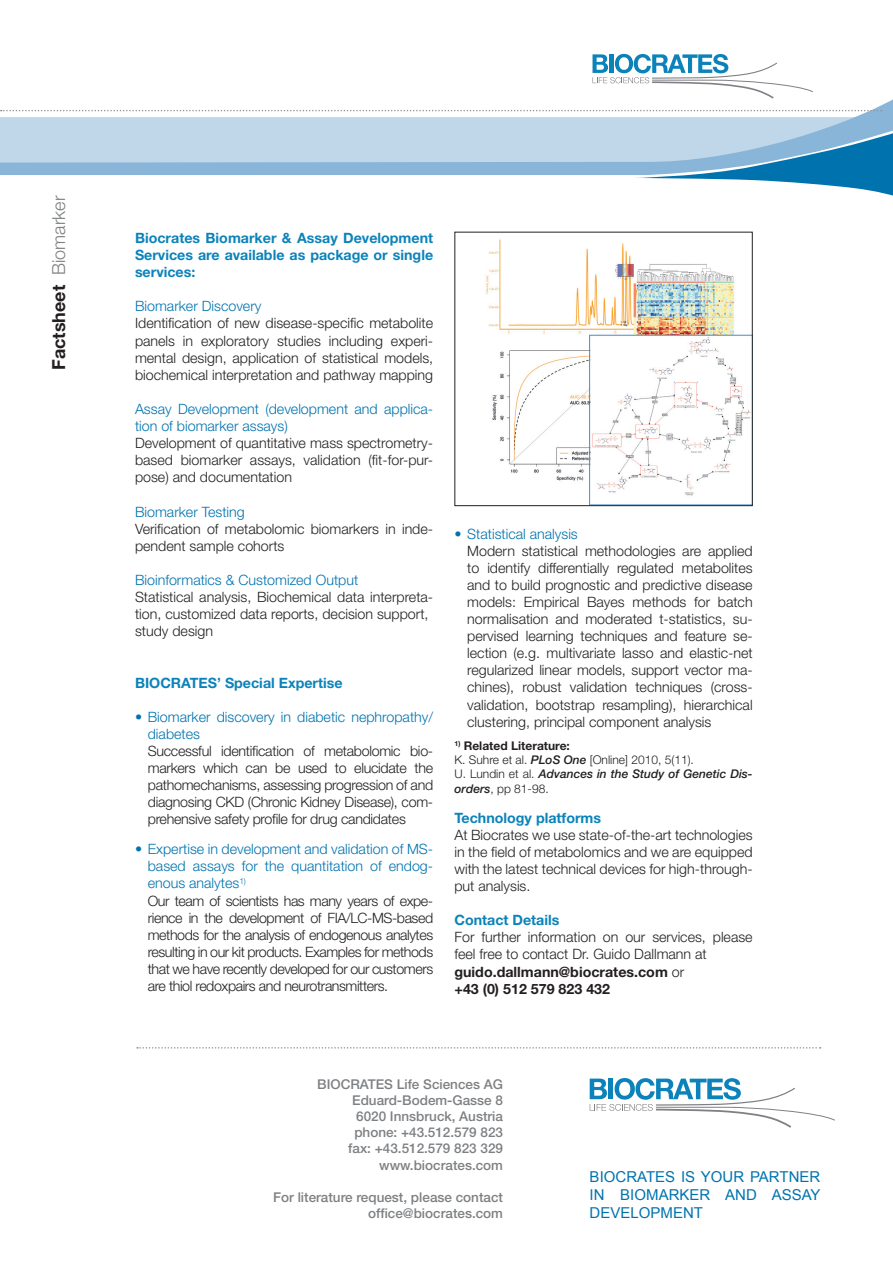
<style>
.page{position:relative;width:893px;height:1263px;background:#fff}
.page>*{position:absolute;margin:0;border:0;box-sizing:border-box;transform-origin:0 0}
.t1{font:700 18px "Helvetica Neue LT";color:#231f20}
.t2{font:15px/18px "Arial";color:#0073ae;text-align:justify}
.t3{font:300 14.25px/17.1px "Helvetica Neue LT";color:#231f20;text-align:justify}
.t4{font:300 14.25px/17.1px "Helvetica Neue LT";letter-spacing:-.03em;color:#231f20}
.t5{font:300 14.25px/17.1px "Helvetica Neue LT";color:#0073ae}
.t6{font:700 14.25px/17.1px "Helvetica Neue LT";color:#0b83ba;text-align:justify}
.t7{font:500 13.5px/16.2px "Helvetica Neue LT";color:#7e8083;text-align:right}
.t8{font:300 12px/14.4px "Helvetica Neue LT";color:#231f20}
.s1{font-weight:300;color:#7e8083}
.s2{color:#0073ae}
.s3{font-weight:700}
.s4{font-weight:500;font-style:italic}
</style>
<div class="page">
<svg style="left:592px;top:54px;width:221px;height:45px"></svg>
<svg style="left:0;top:99px;width:893px;height:18px"></svg>
<svg style="left:0;top:117px;width:893px;height:79px"></svg>
<svg style="left:1px;top:110px;width:881px;height:1px"></svg>
<svg style="left:590px;top:1078px;width:245px;height:50px"></svg>
<img style="left:486px;top:239px;width:265px;height:265px">
<div style="left:454px;top:232px;width:299px;height:274px;border:1px solid #231f20"></div>
<svg style="left:137px;top:1047px;width:684px;height:1px"></svg>
<p class="t1" style="left:48px;top:370px;width:176px;rotate:-90deg">Factsheet <span class="s1">Biomarker</span></p>
<p class="t6" style="left:135px;top:229px;width:300px">Biocrates Biomarker &amp; Assay Development Services are available as package or single services:</p>
<p class="t5" style="left:135px;top:297px;width:128px">Biomarker Discovery</p>
<p class="t3" style="left:135px;top:314px;width:300px">Identification of new disease-specific metabolite panels in exploratory studies including experi&shy;mental design, application of statistical models, biochemical interpretation and pathway mapping</p>
<p class="t5" style="left:135px;top:400px;width:300px">Assay Development (development and applica&shy;tion of biomarker assays)</p>
<p class="t3" style="left:135px;top:434px;width:300px">Development of quantitative mass spectrometry&shy;based biomarker assays, validation (fit-for-pur&shy;pose) and documentation</p>
<p class="t5" style="left:135px;top:503px;width:111px">Biomarker Testing</p>
<p class="t3" style="left:135px;top:520px;width:300px">Verification of metabolomic biomarkers in inde&shy;pendent sample cohorts</p>
<p class="t5" style="left:135px;top:571px;width:225px">Bioinformatics &amp; Customized Output</p>
<p class="t3" style="left:135px;top:588px;width:300px;text-align:left">Statistical analysis, Biochemical data interpreta&shy;tion, customized data reports, decision support, study design</p>
<p class="t6" style="left:135px;top:674px;width:209px">BIOCRATES’ Special Expertise</p>
<p class="t5" style="left:148px;top:708px;width:287px;text-indent:-13px">• Biomarker discovery in diabetic nephropathy/ diabetes</p>
<p class="t3" style="left:148px;top:742px;width:287px">Successful identification of metabolomic bio&shy;markers which can be used to elucidate the pathomechanisms, assessing progression of and diagnosing CKD (Chronic Kidney Disease), com&shy;prehensive safety profile for drug candidates</p>
<p class="t4" style="left:148px;top:840px;width:287px;text-indent:-13px"><span class="s2">• Expertise in development and validation of MS&shy;based assays for the quantitation of endog&shy;enous analytes</span><sup>1)<br></sup>Our team of scientists has many years of expe&shy;rience in the development of FIA/LC-MS-based methods for the analysis of endogenous analytes resulting in our kit products. Examples for methods that we have recently developed for our customers are thiol redoxpairs and neurotransmitters.</p>
<p class="t5" style="left:454px;top:525px;width:125px">• Statistical analysis</p>
<p class="t3" style="left:467px;top:542px;width:287px">Modern statistical methodologies are applied to identify differentially regulated metabolites and to build prognostic and predictive disease models: Empirical Bayes methods for batch normalisation and moderated t-statistics, su&shy;pervised learning techniques and feature se&shy;lection (e.g. multivariate lasso and elastic-net regularized linear models, support vector ma&shy;chines), robust validation techniques (cross&shy;validation, bootstrap resampling), hierarchical clustering, principal component analysis</p>
<p class="t8" style="left:454px;top:738px;width:300px"><sup>1)</sup> <span class="s3">Related Literature:<br></span>K. Suhre et al. <span class="s4">PLoS One</span> [Online] 2010, 5(11).<br>U. Lundin et al. <span class="s4">Advances in the Study of Genetic Dis&shy;orders</span>, pp 81-98.</p>
<p class="t6" style="left:454px;top:809px;width:148px">Technology platforms</p>
<p class="t3" style="left:454px;top:826px;width:300px">At Biocrates we use state-of-the-art technologies in the field of metabolomics and we are equipped with the latest technical devices for high-through&shy;put analysis.</p>
<p class="t6" style="left:454px;top:911px;width:107px">Contact Details</p>
<p class="t3" style="left:454px;top:928px;width:300px;text-align:left">For further information on our services, please feel free to contact Dr. Guido Dallmann at <span class="s3">guido.dallmann@biocrates.com</span> or<br><span class="s3">+43 (0) 512 579 823 432</span></p>
<p class="t7" style="left:317px;top:1075px;width:187px">BIOCRATES Life Sciences AG<br>Eduard-Bodem-Gasse 8<br>6020 Innsbruck, Austria phone: +43.512.579 823<br>fax: +43.512.579 823 329 www.biocrates.com</p>
<p class="t7" style="left:273px;top:1189px;width:231px">For literature request, please contact office@biocrates.com</p>
<p class="t2" style="left:590px;top:1168px;width:232px">BIOCRATES IS YOUR PARTNER IN BIOMARKER AND ASSAY DEVELOPMENT</p>
</div>
